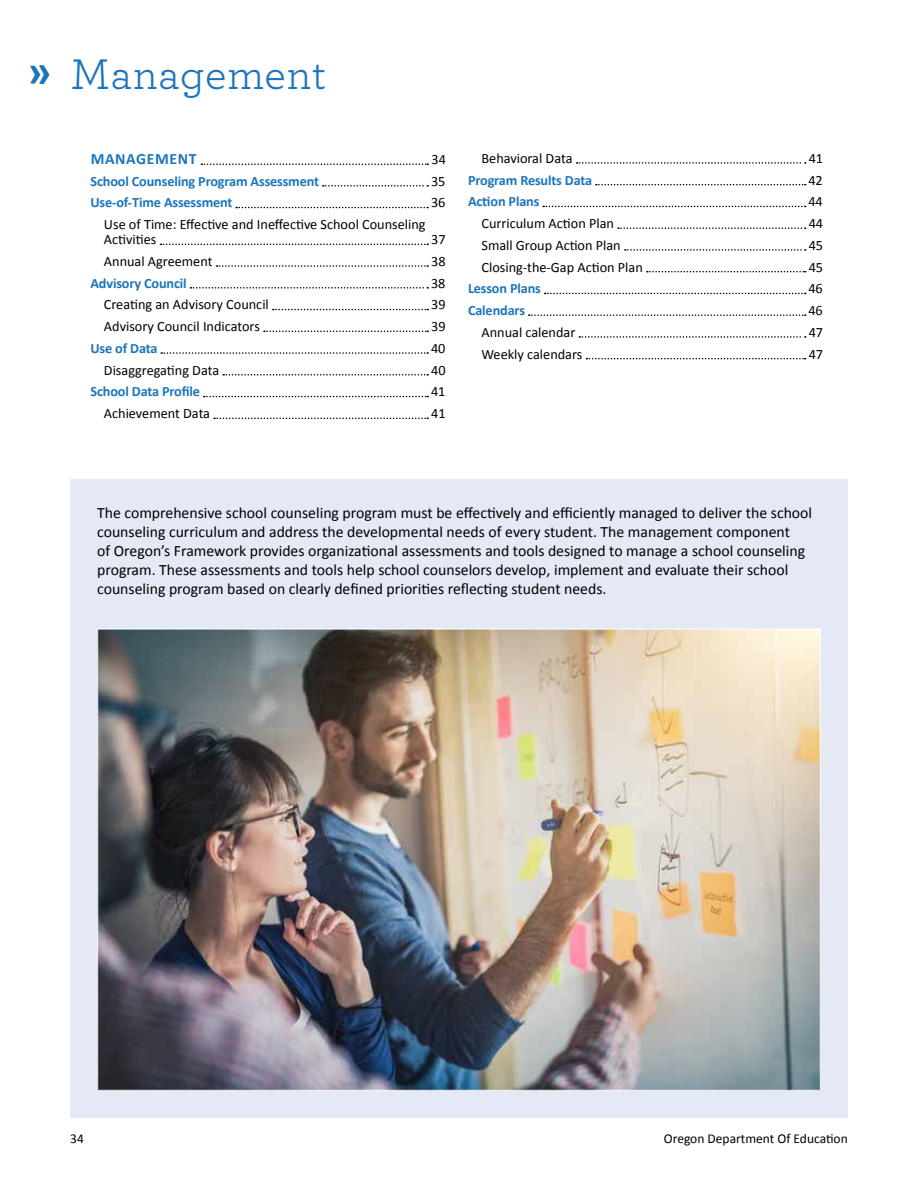
<style>
.page{position:relative;width:918px;height:1188px;background:#fff}
.page>*{position:absolute;margin:0;border:0;box-sizing:border-box;transform-origin:0 0}
.t1{font:45px "Archer";letter-spacing:.01em;color:#1c75bc}
.Body{font:15.75px/18.9px "Calibri";color:#000}
.t2{font:700 15.75px "Calibri";letter-spacing:.04em;color:#1c75bc}
.t3{font:14.25px/15px "Calibri";color:#000}
.t4{font:700 14.25px "Calibri";letter-spacing:-.01em;color:#1c75bc}
.t5{font:13.5px "Calibri";color:#000}
.s1{font-family:"Calibri";font-weight:700}
</style>
<div class="page">
<svg style="left:201px;top:163px;width:227px;height:2px"></svg>
<svg style="left:323px;top:185px;width:105px;height:2px"></svg>
<svg style="left:236px;top:207px;width:192px;height:1px"></svg>
<svg style="left:160px;top:244px;width:268px;height:1px"></svg>
<svg style="left:216px;top:265px;width:212px;height:2px"></svg>
<svg style="left:190px;top:287px;width:238px;height:2px"></svg>
<svg style="left:273px;top:309px;width:155px;height:1px"></svg>
<svg style="left:264px;top:331px;width:164px;height:1px"></svg>
<svg style="left:161px;top:352px;width:267px;height:2px"></svg>
<svg style="left:223px;top:374px;width:205px;height:2px"></svg>
<svg style="left:204px;top:396px;width:224px;height:1px"></svg>
<svg style="left:214px;top:418px;width:214px;height:1px"></svg>
<svg style="left:576px;top:162px;width:230px;height:2px"></svg>
<svg style="left:596px;top:184px;width:210px;height:1px"></svg>
<svg style="left:543px;top:206px;width:263px;height:1px"></svg>
<svg style="left:618px;top:227px;width:188px;height:2px"></svg>
<svg style="left:625px;top:249px;width:181px;height:2px"></svg>
<svg style="left:647px;top:271px;width:159px;height:1px"></svg>
<svg style="left:545px;top:293px;width:261px;height:1px"></svg>
<svg style="left:529px;top:314px;width:277px;height:2px"></svg>
<svg style="left:579px;top:336px;width:227px;height:2px"></svg>
<svg style="left:586px;top:358px;width:220px;height:1px"></svg>
<div style="left:70px;top:480px;width:778px;height:638px;background:#e5e9f6"></div>
<img style="left:99px;top:631px;width:720px;height:458px">
<p class="t1" style="left:27px;top:43px;width:301px"><span class="s1">ͫ</span> Management</p>
<p class="t2" style="left:91px;top:149px;width:107px">MANAGEMENT</p>
<p class="t3" style="left:432px;top:152px;width:16px">34</p>
<p class="t4" style="left:90px;top:172px;width:230px">School Counseling Program Assessment</p>
<p class="t3" style="left:431px;top:174px;width:16px">35</p>
<p class="t4" style="left:90px;top:194px;width:144px">Use-of-Time Assessment</p>
<p class="t3" style="left:431px;top:195px;width:16px">36</p>
<p class="t3" style="left:104px;top:217px;width:323px">Use of Time: Effective and Ineffective School Counseling<br>Activities</p>
<p class="t3" style="left:431px;top:232px;width:16px">37</p>
<p class="t3" style="left:104px;top:254px;width:110px">Annual Agreement</p>
<p class="t3" style="left:431px;top:254px;width:16px">38</p>
<p class="t4" style="left:90px;top:274px;width:98px">Advisory Council</p>
<p class="t3" style="left:431px;top:276px;width:16px">38</p>
<p class="t3" style="left:104px;top:297px;width:166px">Creating an Advisory Council</p>
<p class="t3" style="left:431px;top:297px;width:16px">39</p>
<p class="t3" style="left:104px;top:319px;width:157px">Advisory Council Indicators</p>
<p class="t3" style="left:431px;top:319px;width:16px">39</p>
<p class="t4" style="left:90px;top:339px;width:69px">Use of Data</p>
<p class="t3" style="left:431px;top:341px;width:16px">40</p>
<p class="t3" style="left:104px;top:363px;width:117px">Disaggregating Data</p>
<p class="t3" style="left:431px;top:363px;width:16px">40</p>
<p class="t4" style="left:90px;top:383px;width:111px">School Data Profile</p>
<p class="t3" style="left:431px;top:384px;width:16px">41</p>
<p class="t3" style="left:104px;top:406px;width:108px">Achievement Data</p>
<p class="t3" style="left:431px;top:406px;width:16px">41</p>
<p class="t3" style="left:482px;top:151px;width:93px">Behavioral Data</p>
<p class="t3" style="left:809px;top:151px;width:16px">41</p>
<p class="t4" style="left:468px;top:171px;width:126px">Program Results Data</p>
<p class="t3" style="left:809px;top:172px;width:16px">42</p>
<p class="t4" style="left:468px;top:192px;width:73px">Action Plans</p>
<p class="t3" style="left:809px;top:194px;width:16px">44</p>
<p class="t3" style="left:482px;top:216px;width:134px">Curriculum Action Plan</p>
<p class="t3" style="left:809px;top:216px;width:16px">44</p>
<p class="t3" style="left:482px;top:238px;width:141px">Small Group Action Plan</p>
<p class="t3" style="left:809px;top:238px;width:16px">45</p>
<p class="t3" style="left:482px;top:259px;width:163px">Closing-the-Gap Action Plan</p>
<p class="t3" style="left:809px;top:259px;width:16px">45</p>
<p class="t4" style="left:468px;top:279px;width:75px">Lesson Plans</p>
<p class="t3" style="left:809px;top:281px;width:16px">46</p>
<p class="t4" style="left:468px;top:301px;width:59px">Calendars</p>
<p class="t3" style="left:809px;top:303px;width:16px">46</p>
<p class="t3" style="left:482px;top:325px;width:95px">Annual calendar</p>
<p class="t3" style="left:809px;top:325px;width:16px">47</p>
<p class="t3" style="left:482px;top:346px;width:102px">Weekly calendars</p>
<p class="t3" style="left:809px;top:346px;width:16px">47</p>
<p class="Body" style="left:97px;top:504px;width:716px">The comprehensive school counseling program must be effectively and efficiently managed to deliver the school counseling curriculum and address the developmental needs of every student. The management component<br>of Oregon’s Framework provides organizational assessments and tools designed to manage a school counseling program. These assessments and tools help school counselors develop, implement and evaluate their school counseling program based on clearly defined priorities reflecting student needs.</p>
<p class="t5" style="left:70px;top:1130px;width:15px">34</p>
<p class="t5" style="left:664px;top:1130px;width:185px">Oregon Department Of Education</p>
</div>
